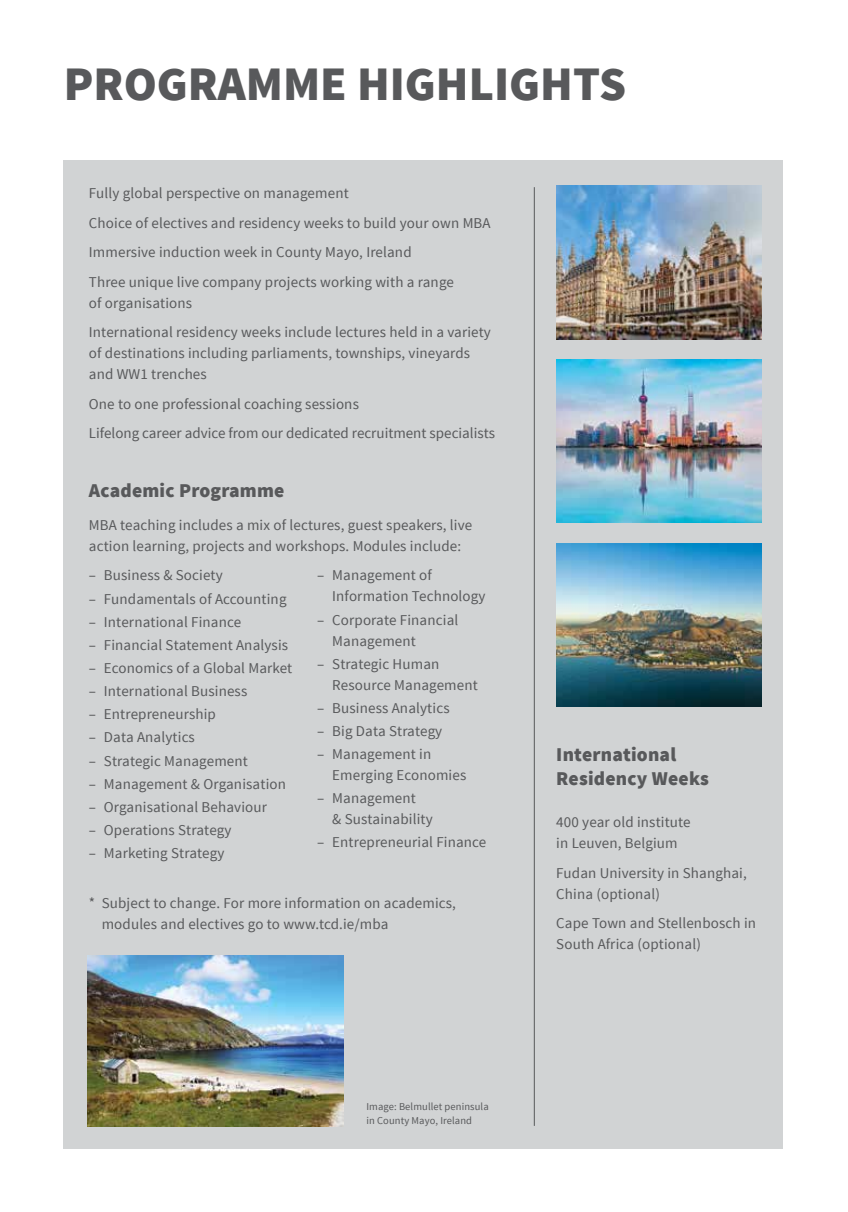
<style>
.page{position:relative;width:848px;height:1212px;background:#fff}
.page>*{position:absolute;margin:0;border:0;box-sizing:border-box;transform-origin:0 0}
.t1{font:900 48px "Source Sans Pro";color:#58595b}
.t2{font:900 19.5px/24px "Source Sans Pro";letter-spacing:.01em;color:#58595b}
.t3{font:15px/21px "Source Sans Pro";letter-spacing:.01em;color:#58595b}
.t4{font:10.5px/13.5px "Source Sans Pro";letter-spacing:.01em;color:#58595b}
</style>
<div class="page">
<div style="left:64px;top:160px;width:719px;height:988px;background:#d1d3d4"></div>
<img style="left:556px;top:186px;width:206px;height:153px">
<img style="left:556px;top:360px;width:206px;height:163px">
<img style="left:556px;top:544px;width:206px;height:163px">
<img style="left:87px;top:956px;width:257px;height:171px">
<hr style="left:534px;top:187px;width:1px;height:939px;background:#58595b">
<h1 class="t1" style="left:64px;top:53px;width:558px">Programme Highlights</h1>
<p class="t3" style="left:89px;top:179px;width:403px;line-height:29.5px">Fully global perspective on management<br>Choice of electives and residency weeks to build your own MBA Immersive induction week in County Mayo, Ireland<br>Three unique live company projects working with a range</p>
<p class="t3" style="left:89px;top:288px;width:403px;line-height:29.5px">of organisations<br>International residency weeks include lectures held in a variety</p>
<p class="t3" style="left:89px;top:343px;width:383px">of destinations including parliaments, townships, vineyards and WW1 trenches</p>
<p class="t3" style="left:89px;top:389px;width:408px;line-height:29.5px">One to one professional coaching sessions<br>Lifelong career advice from our dedicated recruitment specialists</p>
<h2 class="t2" style="left:89px;top:479px;width:197px">Academic Programme</h2>
<p class="t3" style="left:89px;top:515px;width:385px">MBA teaching includes a mix of lectures, guest speakers, live action learning, projects and workshops. Modules include:</p>
<p class="t3" style="left:89px;top:565px;width:135px">– Business &amp; Society</p>
<p class="t3" style="left:89px;top:588px;width:199px">– Fundamentals of Accounting</p>
<p class="t3" style="left:89px;top:611px;width:154px">– International Finance</p>
<p class="t3" style="left:89px;top:635px;width:201px">– Financial Statement Analysis</p>
<p class="t3" style="left:89px;top:658px;width:205px">– Economics of a Global Market</p>
<p class="t3" style="left:89px;top:681px;width:160px">– International Business</p>
<p class="t3" style="left:89px;top:704px;width:128px">– Entrepreneurship</p>
<p class="t3" style="left:89px;top:727px;width:107px">– Data Analytics</p>
<p class="t3" style="left:89px;top:750px;width:161px">– Strategic Management</p>
<p class="t3" style="left:89px;top:773px;width:199px">– Management &amp; Organisation</p>
<p class="t3" style="left:89px;top:796px;width:180px">– Organisational Behaviour</p>
<p class="t3" style="left:89px;top:820px;width:144px">– Operations Strategy</p>
<p class="t3" style="left:89px;top:843px;width:137px">– Marketing Strategy</p>
<p class="t3" style="left:332px;top:565px;width:155px;text-indent:-15px">– Management of<br>Information Technology</p>
<p class="t3" style="left:332px;top:609px;width:128px;text-indent:-15px">– Corporate Financial<br>Management</p>
<p class="t3" style="left:317px;top:653px;width:162px">– Strategic H uman<br>Resource Management</p>
<p class="t3" style="left:317px;top:698px;width:134px">– Business Analytics</p>
<p class="t3" style="left:317px;top:721px;width:127px">– Big Data Strategy</p>
<p class="t3" style="left:317px;top:744px;width:151px">– Management in<br>Emerging Economies</p>
<p class="t3" style="left:332px;top:788px;width:102px;text-indent:-15px">– Management<br>&amp; Sustainability</p>
<p class="t3" style="left:317px;top:832px;width:171px">– Entrepreneurial Finance</p>
<p class="t3" style="left:102px;top:893px;width:356px;text-indent:-13px">* Subject to change. For more information on academics, modules and electives go to www.tcd.ie/mba</p>
<p class="t4" style="left:366px;top:1100px;width:124px">Image: Belmullet peninsula in County Mayo, Ireland</p>
<h2 class="t2" style="left:556px;top:743px;width:154px">International<br>Residency Weeks</h2>
<p class="t3" style="left:556px;top:812px;width:136px">400 year old institute in Leuven, Belgium</p>
<p class="t3" style="left:556px;top:862px;width:192px">Fudan U niversity in Shanghai,<br>China (optional)</p>
<p class="t3" style="left:556px;top:913px;width:201px">Cape Town and Stellenbosch in<br>South Africa (optional)</p>
</div>
